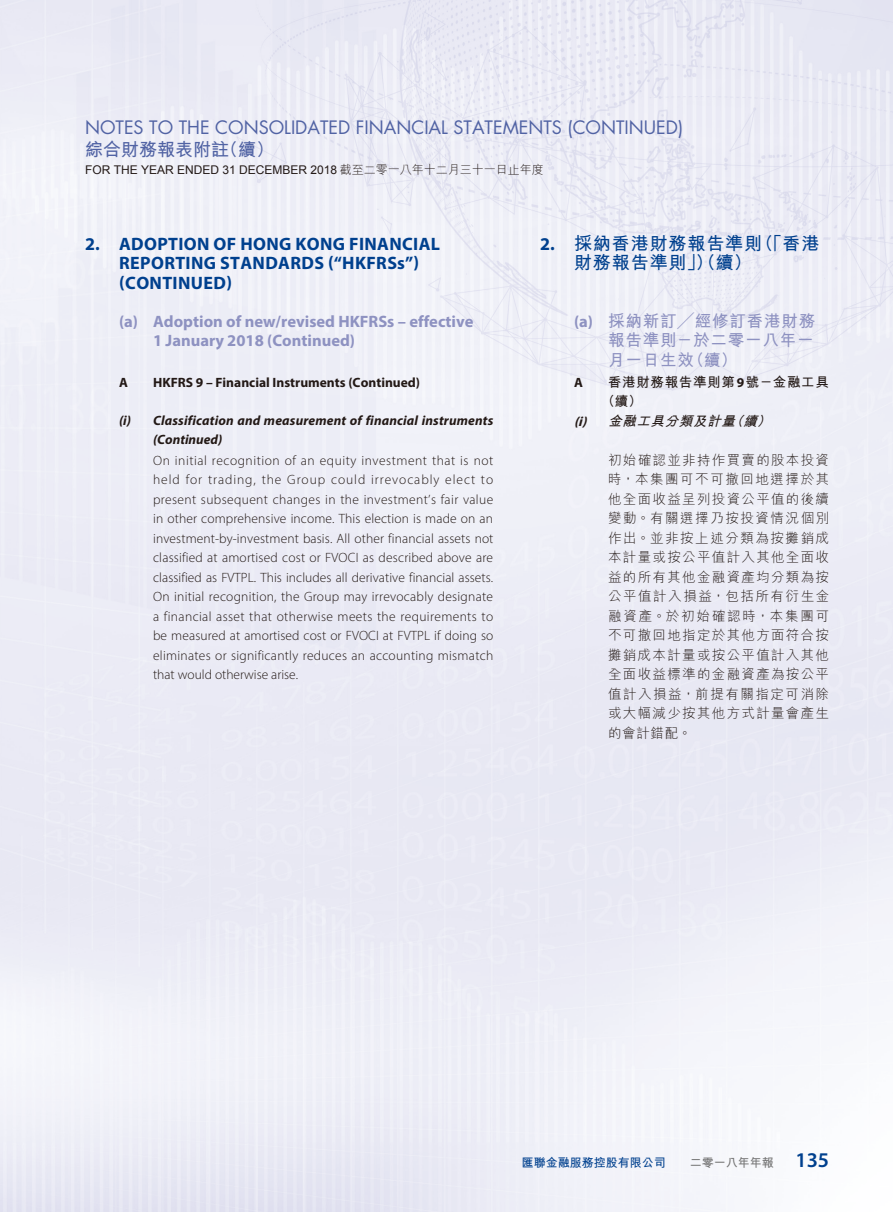
<style>
.page{position:relative;width:893px;height:1212px;background:#fff}
.page>*{position:absolute;margin:0;border:0;box-sizing:border-box;transform-origin:0 0}
.t1{font:700 18px/19.5px "Myriad Pro";letter-spacing:.02em;color:#00408e}
.t2{font:18px "Futura Std";color:#5163a4}
.t3{font:700 18px/19.5px "M Hei HK";letter-spacing:.05em;color:#00408e}
.t4{font:700 18px "M Hei HK";color:#5163a4}
.t5{font:700 16.5px/19.5px "Myriad Pro";color:#8e92c1}
.t6{font:700 16.5px/19.5px "M Hei HK";letter-spacing:.05em;color:#8e92c1;text-align:justify}
.t7{font:300 13.5px/19.5px "Myriad Pro";letter-spacing:.02em;color:#231916;text-align:justify}
.t8{font:300 13.5px/19.5px "M Hei HK";letter-spacing:.1em;color:#231916;text-align:justify}
.t9{font:italic 700 13.5px/19.5px "Myriad Pro";letter-spacing:.01em;color:#231916}
.t10{font:700 13.5px "Myriad Pro";color:#231916}
.t11{font:700 13.5px "M Hei HK";letter-spacing:.05em;color:#231916}
.t12{font:italic 700 13.5px "M Hei HK";color:#231916}
.t13{font:12px "Arial";color:#231916}
.t14{font:700 12px "M Hei HK";color:#00408e}
.t15{font:700 12px "M Hei HK";color:#727272}
.s1{font-family:"M Hei HK";font-weight:300}
.s2{font-family:"Myriad Pro"}
.s3{font-family:"Myriad Pro";font-weight:600;font-size:21px;color:#00408e}
</style>
<div class="page">
<img style="left:0;top:0;width:893px;height:1212px">
<h1 class="t2" style="left:85px;top:116px;width:600px">NOTES TO THE CONSOLIDATED FINANCIAL STATEMENTS (CONTINUED)</h1>
<h1 class="t4" style="left:85px;top:136px;width:190px">綜合財務報表附註（續）</h1>
<p class="t13" style="left:85px;top:162px;width:460px">FOR THE YEAR ENDED 31 DECEMBER 2018 <span class="s1">截至二零一八年十二月三十一日止年度</span></p>
<h1 class="t1" style="left:119px;top:234px;width:322px;text-indent:-34px">2. ADOPTION OF HONG KONG FINANCIAL<br>REPORTING STANDARDS (“HKFRSs”) (CONTINUED)</h1>
<p class="t5" style="left:153px;top:311px;width:322px;text-indent:-34px">(a) Adoption of new/revised HKFRSs – effective<br>1 January 2018 (Continued)</p>
<p class="t10" style="left:119px;top:373px;width:10px">A</p>
<p class="t10" style="left:153px;top:373px;width:269px">HKFRS 9 – Financial Instruments (Continued)</p>
<p class="t9" style="left:153px;top:410px;width:342px;text-indent:-34px">(i) Classification and measurement of financial instruments (Continued)</p>
<p class="t7" style="left:153px;top:450px;width:342px">On initial recognition of an equity investment that is not held for trading, the Group could irrevocably elect to present subsequent changes in the investment’s fair value in other comprehensive income. This election is made on an investment-by-investment basis. All other financial assets not classified at amortised cost or FVOCI as described above are classified as FVTPL. This includes all derivative financial assets.<br>On initial recognition, the Group may irrevocably designate a financial asset that otherwise meets the requirements to be measured at amortised cost or FVOCI at FVTPL if doing so eliminates or significantly reduces an accounting mismatch that would otherwise arise.</p>
<h1 class="t3" style="left:574px;top:232px;width:247px;text-indent:-34px"><span class="s2">2.</span> 採納香港財務報告準則（「香港財務報告準則」）（續）</h1>
<p class="t6" style="left:608px;top:309px;width:209px;text-indent:-34px"><span class="s2">(a)</span> 採納新訂╱經修訂香港財務報告準則－於二零一八年一月一日生效（續）</p>
<p class="t10" style="left:574px;top:373px;width:10px">A</p>
<p class="t11" style="left:608px;top:372px;width:222px">香港財務報告準則第<span class="s2">9</span>號－金融工具</p>
<p class="t11" style="left:601px;top:391px;width:42px">（續）</p>
<p class="t12" style="left:574px;top:411px;width:202px"><span class="s2">(i)</span> 金融工具分類及計量（續）</p>
<p class="t8" style="left:608px;top:450px;width:223px">初始確認並非持作買賣的股本投資時，本集團可不可撤回地選擇於其他全面收益呈列投資公平值的後續變動。有關選擇乃按投資情況個別作出。並非按上述分類為按攤銷成本計量或按公平值計入其他全面收益的所有其他金融資產均分類為按公平值計入損益，包括所有衍生金融資產。於初始確認時，本集團可不可撤回地指定於其他方面符合按攤銷成本計量或按公平值計入其他全面收益標準的金融資產為按公平值計入損益，前提有關指定可消除或大幅減少按其他方式計量會產生的會計錯配。</p>
<p class="t14" style="left:522px;top:1154px;width:145px">匯聯金融服務控股有限公司</p>
<p class="t15" style="left:690px;top:1154px;width:141px">二零一八年年報 <span class="s3">135</span></p>
</div>
